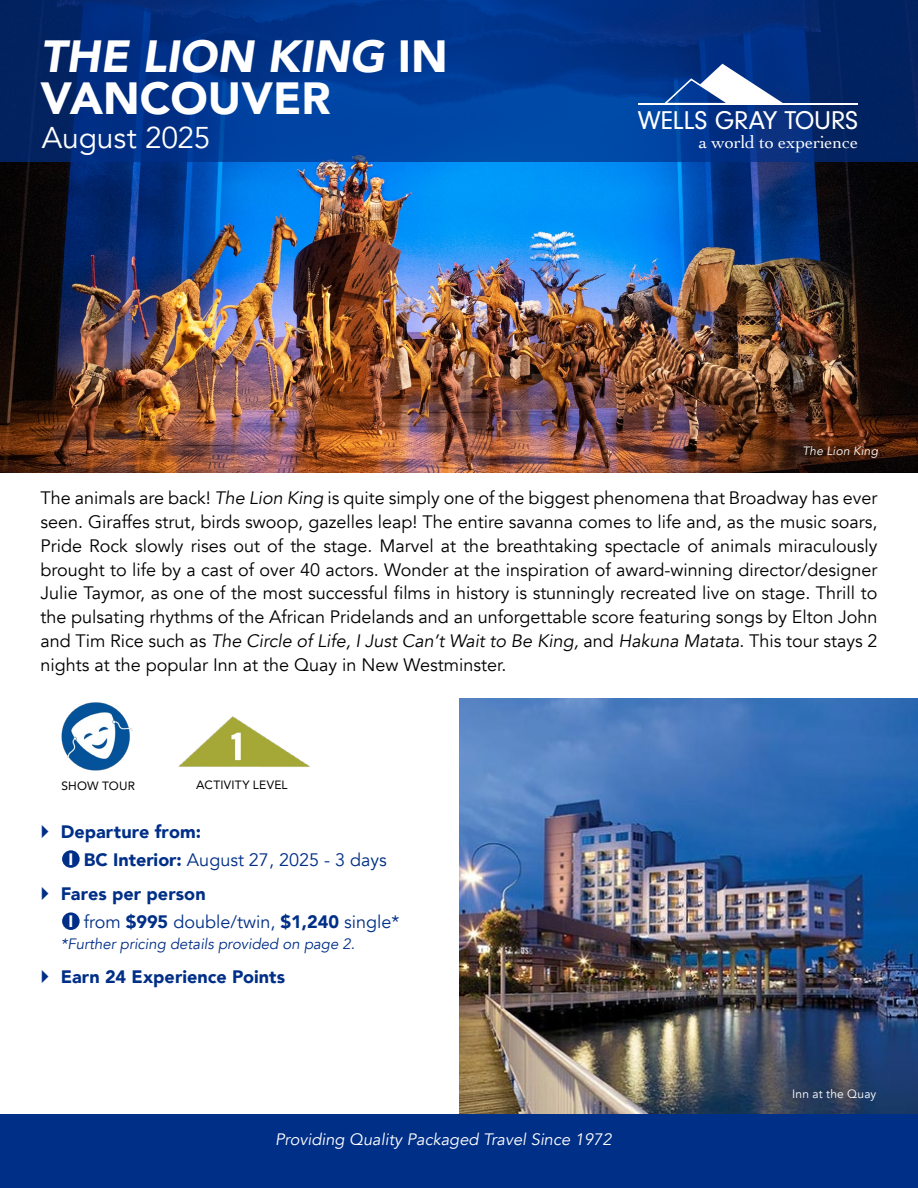
<style>
.page{position:relative;width:918px;height:1188px;background:#fff}
.page>*{position:absolute;margin:0;border:0;box-sizing:border-box;transform-origin:0 0}
.t1{font:italic 900 45px/42px "Avenir";color:#fff}
.t2{font:30px "Avenir";letter-spacing:-.005em;color:#fff}
.t3{font:26.7px "Neuzeit Gro";letter-spacing:-.015em;color:#fff}
.t4{font:18.15px "Cochin";letter-spacing:-.005em;color:#fff}
.t5{font:18px/24px "Avenir";color:#000;text-align:justify}
.t6{font:900 18px/27.8px "Avenir";letter-spacing:.005em;color:#002f87}
.t7{font:italic 16.5px "Avenir";color:#fff}
.t8{font:900 16.5px "Avenir";color:#fff}
.t9{font:italic 15px "Avenir";color:#002f87}
.t10{font:12px "Avenir";letter-spacing:.02em;color:#000}
.t11{font:12px "Avenir";letter-spacing:.015em;color:#fff}
.t12{font:italic 12px "Avenir";letter-spacing:.015em;color:#fff}
.s1{font-style:normal}
.s2{font-style:italic}
.s3{font-weight:400}
</style>
<div class="page">
<img style="left:0;top:162px;width:918px;height:310px">
<img style="left:459px;top:699px;width:459px;height:416px">
<img style="left:178px;top:716px;width:132px;height:51px">
<div style="left:62px;top:850px;width:18px;height:18px;background:#002f87;border-radius:50%"></div>
<div style="left:62px;top:912px;width:18px;height:18px;background:#002f87;border-radius:50%"></div>
<svg style="left:0;top:0;width:918px;height:162px;background:#013386"></svg>
<div style="left:0;top:1115px;width:918px;height:73px;background:#002f87"></div>
<hr style="left:638px;top:103px;width:219px;height:2px;background:#fff">
<svg style="left:663px;top:64px;width:121px;height:42px"></svg>
<img style="left:61px;top:702px;width:72px;height:69px">
<h1 class="t1" style="left:40px;top:35px;width:409px">THE LION KING <span class="s1">IN<br>VANCOUVER</span></h1>
<h2 class="t2" style="left:42px;top:120px;width:170px">August 2025</h2>
<h3 class="t3" style="left:638px;top:106px;width:222px">WELLS GRAY TOURS</h3>
<p class="t4" style="left:699px;top:130px;width:161px">a world to experience</p>
<p class="t12" style="left:803px;top:444px;width:77px">The Lion King</p>
<p class="t5" style="left:40px;top:486px;width:839px">The animals are back! <span class="s2">The Lion King</span> is quite simply one of the biggest phenomena that Broadway has ever seen. Giraffes strut, birds swoop, gazelles leap! The entire savanna comes to life and, as the music soars, Pride Rock slowly rises out of the stage. Marvel at the breathtaking spectacle of animals miraculously brought to life by a cast of over 40 actors. Wonder at the inspiration of award-winning director/designer Julie Taymor, as one of the most successful films in history is stunningly recreated live on stage. Thrill to the pulsating rhythms of the African Pridelands and an unforgettable score featuring songs by Elton John and Tim Rice such as <span class="s2">The Circle of Life, I Just Can’t Wait to Be King,</span> and <span class="s2">Hakuna Matata</span>. This tour stays 2 nights at the popular Inn at the Quay in New Westminster.</p>
<p class="t10" style="left:196px;top:775px;width:93px">ACTIVITY LEVEL</p>
<p class="t6" style="left:84px;top:817px;width:305px;text-indent:-23px">Departure from:<br>BC Interior: <span class="s3">August 27, 2025 - 3 days</span></p>
<p class="t6" style="left:84px;top:879px;width:317px;text-indent:-23px">Fares per person<br><span class="s3">from</span> $995 <span class="s3">double/twin,</span> $1,240 <span class="s3">single*</span></p>
<p class="t9" style="left:61px;top:935px;width:296px">*Further pricing details provided on page 2.</p>
<p class="t6" style="left:61px;top:963px;width:226px">Earn 24 Experience Points</p>
<p class="t10" style="left:61px;top:776px;width:75px">SHOW TOUR</p>
<p class="t8" style="left:68px;top:845px;width:6px">I</p>
<p class="t8" style="left:68px;top:907px;width:6px">I</p>
<p class="t7" style="left:275px;top:1130px;width:338px">Providing Quality Packaged Travel Since 1972</p>
<p class="t11" style="left:792px;top:1087px;width:86px">Inn at the Quay</p>
</div>
